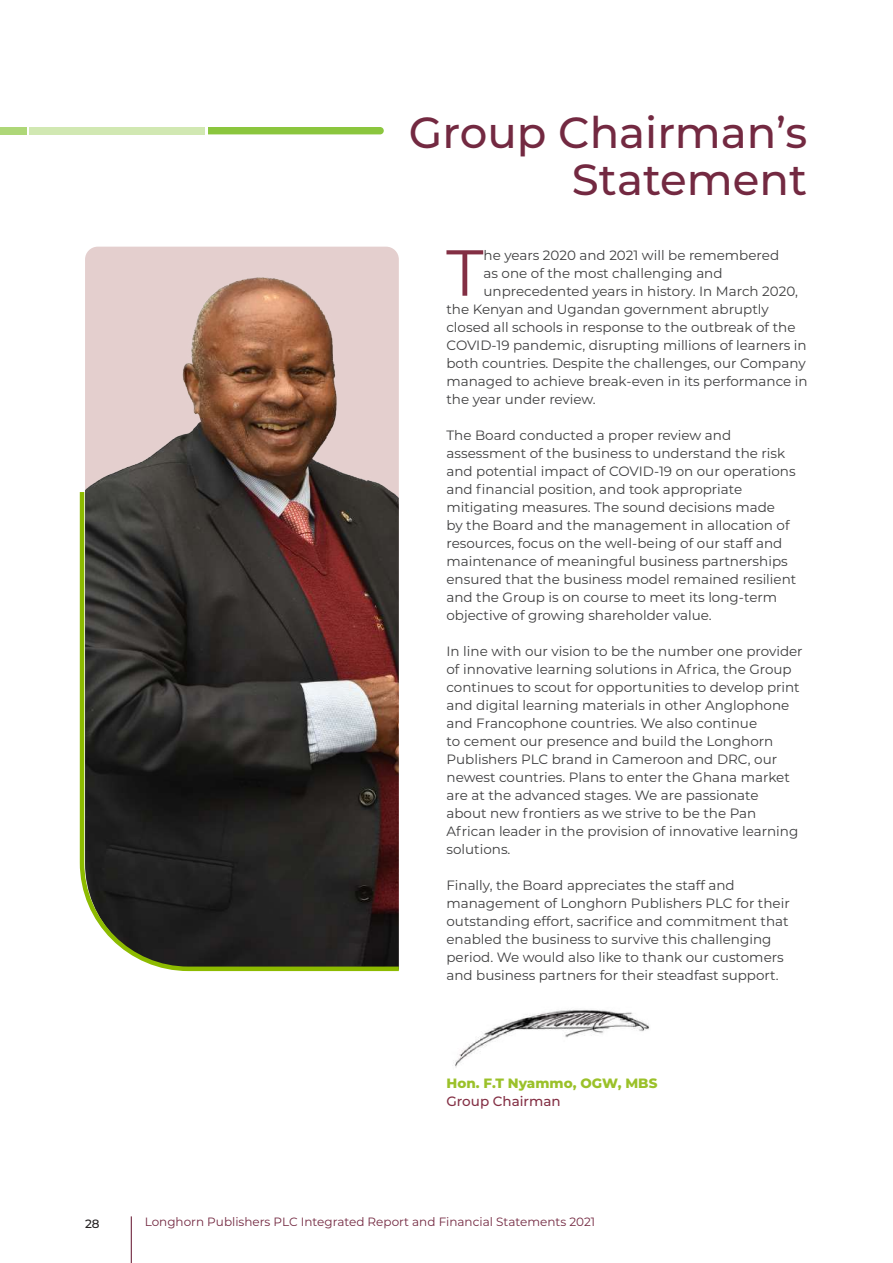
<style>
.page{position:relative;width:893px;height:1263px;background:#fff}
.page>*{position:absolute;margin:0;border:0;box-sizing:border-box;transform-origin:0 0}
.t1{font:64.95px "Montserrat";color:#832f44}
.t2{font:500 43.5px/47px "Montserrat";color:#732941;text-align:right}
.t3{font:13.5px/18px "Montserrat";color:#3e3e3f}
.t4{font:800 13.5px "Montserrat";color:#9bc12a}
.t5{font:500 13.5px "Montserrat";color:#832f44}
.t6{font:12px "Montserrat";color:#732941}
.t7{font:500 12px "Montserrat";color:#231f20}
</style>
<div class="page">
<hr style="left:131px;top:1216px;width:1px;height:47px;background:#732941">
<svg style="left:208px;top:127px;width:176px;height:7px"></svg>
<div style="left:29px;top:127px;width:176px;height:7px;background:#d1e8b2"></div>
<div style="left:0;top:127px;width:26px;height:7px;background:#aed778"></div>
<img style="left:455px;top:1010px;width:195px;height:58px">
<img style="left:85px;top:247px;width:314px;height:240px">
<svg style="left:79px;top:487px;width:320px;height:485px;background:#3e3630"></svg>
<h2 class="t2" style="left:409px;top:108px;width:400px">Group Chairman’s<br>Statement</h2>
<h1 class="t1" style="left:446px;top:228px;width:39px">T</h1>
<p class="t3" style="left:483px;top:245px;width:297px">he years 2020 and 2021 will be remembered</p>
<p class="t3" style="left:483px;top:263px;width:241px">as one of the most challenging and</p>
<p class="t3" style="left:483px;top:281px;width:316px">unprecedented years in history. In March 2020,</p>
<p class="t3" style="left:446px;top:299px;width:324px">the Kenyan and Ugandan government abruptly</p>
<p class="t3" style="left:446px;top:317px;width:351px">closed all schools in response to the outbreak of the</p>
<p class="t3" style="left:446px;top:335px;width:362px">COVID-19 pandemic, disrupting millions of learners in</p>
<p class="t3" style="left:446px;top:353px;width:361px">both countries. Despite the challenges, our Company</p>
<p class="t3" style="left:446px;top:371px;width:363px">managed to achieve break-even in its performance in</p>
<p class="t3" style="left:446px;top:389px;width:151px">the year under review.</p>
<p class="t3" style="left:446px;top:425px;width:351px">The Board conducted a proper review and assessment of the business to understand the risk and potential impact of COVID-19 on our operations and financial position, and took appropriate mitigating measures. The sound decisions made<br>by the Board and the management in allocation of resources, focus on the well-being of our staff and maintenance of meaningful business partnerships ensured that the business model remained resilient and the Group is on course to meet its long-term objective of growing shareholder value.</p>
<p class="t3" style="left:446px;top:641px;width:358px">In line with our vision to be the number one provider of innovative learning solutions in Africa, the Group continues to scout for opportunities to develop print and digital learning materials in other Anglophone and Francophone countries. We also continue<br>to cement our presence and build the Longhorn Publishers PLC brand in Cameroon and DRC, our newest countries. Plans to enter the Ghana market are at the advanced stages. We are passionate<br>about new frontiers as we strive to be the Pan African leader in the provision of innovative learning solutions.</p>
<p class="t3" style="left:446px;top:875px;width:345px">Finally, the Board appreciates the staff and management of Longhorn Publishers PLC for their outstanding effort, sacrifice and commitment that enabled the business to survive this challenging period. We would also like to thank our customers and business partners for their steadfast support.</p>
<p class="t4" style="left:446px;top:1073px;width:212px">Hon. F.T Nyammo, OGW, MBS</p>
<p class="t5" style="left:446px;top:1091px;width:116px">Group Chairman</p>
<p class="t7" style="left:85px;top:1215px;width:16px">28</p>
<p class="t6" style="left:145px;top:1213px;width:452px">Longhorn Publishers PLC Integrated Report and Financial Statements 2021</p>
</div>
